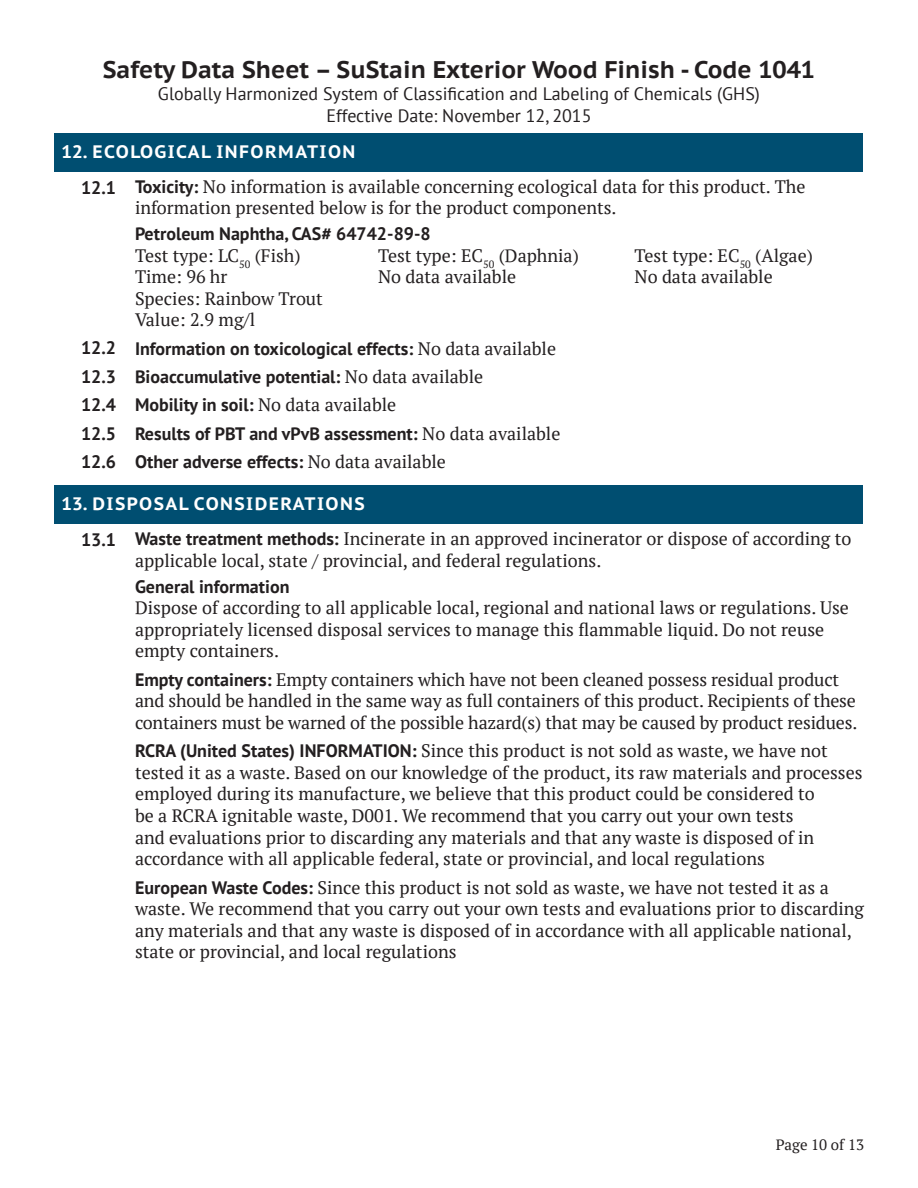
<style>
.page{position:relative;width:918px;height:1188px;background:#fff}
.page>*{position:absolute;margin:0;border:0;box-sizing:border-box;transform-origin:0 0}
.t1{font:700 24px "PT Sans Caption";color:#231f20}
.t2{font:18px/21.6px "PT Serif";color:#231f20}
.t3{font:700 18px "PT Sans";color:#231f20}
.t4{font:18px/21.6px "PT Sans";color:#231f20;text-align:center}
.t5{font:700 18px "PT Sans Caption";letter-spacing:.08em;color:#fff}
.t6{font:15px "PT Serif";color:#231f20}
.s1{font-family:"PT Sans";font-weight:700}
.s2{font-family:"PT Serif";font-weight:400}
</style>
<div class="page">
<div style="left:55px;top:133px;width:808px;height:39px;background:#004e71"></div>
<div style="left:55px;top:485px;width:808px;height:39px;background:#004e71"></div>
<h1 class="t1" style="left:103px;top:54px;width:714px">Safety Data Sheet – SuStain Exterior Wood Finish - Code 1041</h1>
<p class="t4" style="left:158px;top:82px;width:604px">Globally Harmonized System of Classification and Labeling of Chemicals (GHS)<br>Effective Date: November 12, 2015</p>
<p class="t5" style="left:62px;top:139px;width:295px">12. ECOLOGICAL INFORMATION</p>
<p class="t3" style="left:81px;top:175px;width:37px">12.1</p>
<p class="t3" style="left:81px;top:336px;width:37px">12.2</p>
<p class="t3" style="left:81px;top:364px;width:37px">12.3</p>
<p class="t3" style="left:81px;top:393px;width:37px">12.4</p>
<p class="t3" style="left:81px;top:422px;width:37px">12.5</p>
<p class="t3" style="left:81px;top:450px;width:37px">12.6</p>
<p class="t2" style="left:135px;top:175px;width:672px"><span class="s1">Toxicity:</span> No information is available concerning ecological data for this product. The information presented below is for the product components.</p>
<p class="t3" style="left:135px;top:222px;width:297px">Petroleum Naphtha, CAS# 64742-89-8</p>
<p class="t2" style="left:135px;top:244px;width:167px">Test type: LC<sub>50</sub> (Fish)</p>
<p class="t2" style="left:378px;top:244px;width:202px">Test type: EC<sub>50</sub> (Daphnia)</p>
<p class="t2" style="left:634px;top:244px;width:180px">Test type: EC<sub>50</sub> (Algae)</p>
<p class="t2" style="left:135px;top:266px;width:94px">Time: 96 hr</p>
<p class="t2" style="left:378px;top:266px;width:140px">No data available</p>
<p class="t2" style="left:634px;top:266px;width:140px">No data available</p>
<p class="t2" style="left:135px;top:287px;width:189px">Species: Rainbow Trout</p>
<p class="t2" style="left:135px;top:309px;width:122px">Value: 2.9 mg/l</p>
<p class="t3" style="left:135px;top:336px;width:423px">Information on toxicological effects: <span class="s2">No data available</span></p>
<p class="t3" style="left:135px;top:365px;width:350px">Bioaccumulative potential: <span class="s2">No data available</span></p>
<p class="t3" style="left:135px;top:393px;width:263px">Mobility in soil: <span class="s2">No data available</span></p>
<p class="t3" style="left:135px;top:421px;width:427px">Results of PBT and vPvB assessment: <span class="s2">No data available</span></p>
<p class="t3" style="left:135px;top:450px;width:312px">Other adverse effects: <span class="s2">No data available</span></p>
<p class="t5" style="left:62px;top:492px;width:305px">13. DISPOSAL CONSIDERATIONS</p>
<p class="t3" style="left:81px;top:528px;width:37px">13.1</p>
<p class="t2" style="left:135px;top:528px;width:718px"><span class="s1">Waste treatment methods:</span> Incinerate in an approved incinerator or dispose of according to applicable local, state / provincial, and federal regulations.</p>
<p class="t3" style="left:135px;top:574px;width:156px">General information</p>
<p class="t2" style="left:135px;top:597px;width:715px">Dispose of according to all applicable local, regional and national laws or regulations. Use appropriately licensed disposal services to manage this flammable liquid. Do not reuse empty containers.</p>
<p class="t2" style="left:135px;top:668px;width:724px"><span class="s1">Empty containers:</span> Empty containers which have not been cleaned possess residual product and should be handled in the same way as full containers of this product. Recipients of these containers must be warned of the possible hazard(s) that may be caused by product residues.</p>
<p class="t2" style="left:135px;top:740px;width:729px"><span class="s1">RCRA (United States) INFORMATION:</span> Since this product is not sold as waste, we have not tested it as a waste. Based on our knowledge of the product, its raw materials and processes employed during its manufacture, we believe that this product could be considered to<br>be a RCRA ignitable waste, D001. We recommend that you carry out your own tests<br>and evaluations prior to discarding any materials and that any waste is disposed of in accordance with all applicable federal, state or provincial, and local regulations</p>
<p class="t2" style="left:135px;top:876px;width:730px"><span class="s1">European Waste Codes:</span> Since this product is not sold as waste, we have not tested it as a waste. We recommend that you carry out your own tests and evaluations prior to discarding any materials and that any waste is disposed of in accordance with all applicable national, state or provincial, and local regulations</p>
<p class="t6" style="left:776px;top:1135px;width:90px">Page 10 of 13</p>
</div>
